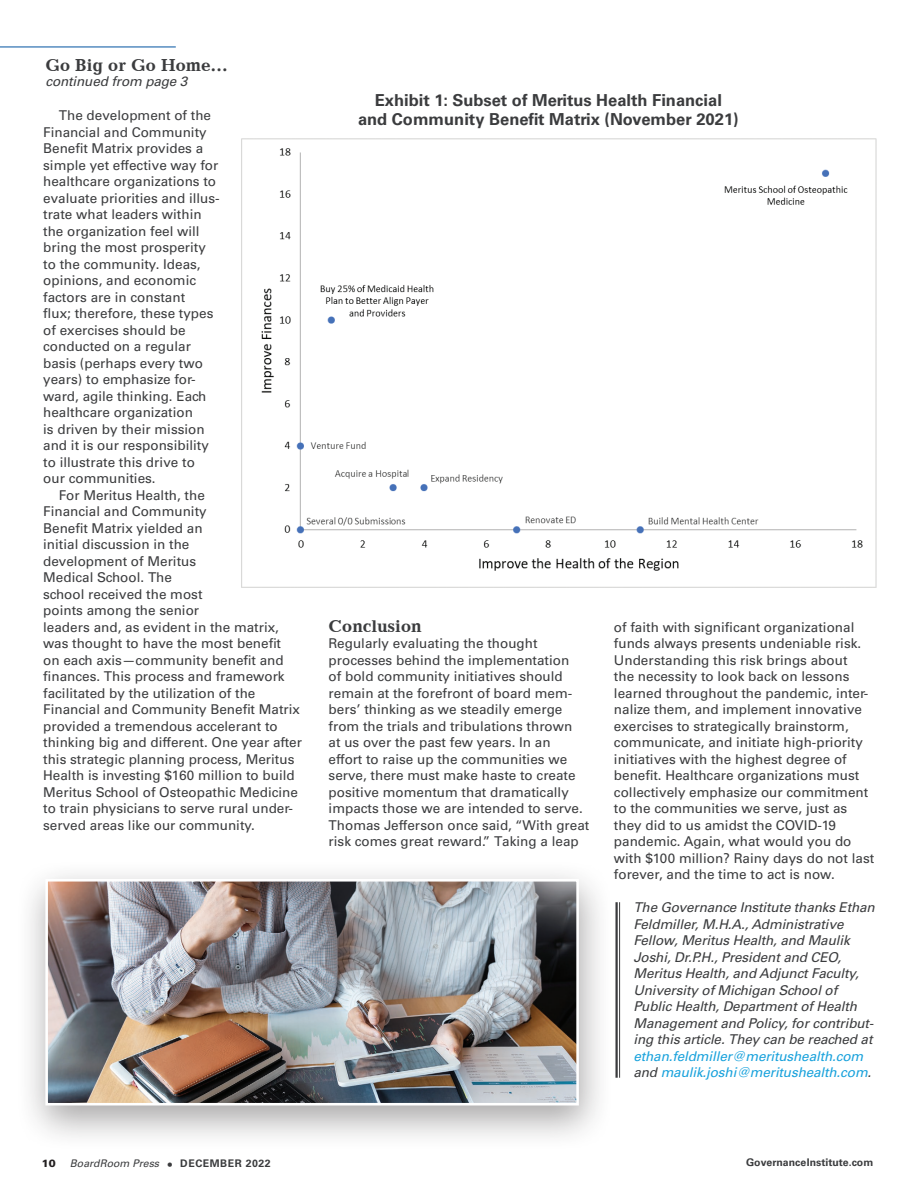
<style>
.page{position:relative;width:918px;height:1188px;background:#fff}
.page>*{position:absolute;margin:0;border:0;box-sizing:border-box;transform-origin:0 0}
.t1{font:700 17.4px "Candida LT";letter-spacing:-.01em;color:#3b3c3e}
.Exhibit_title{font:700 16.5px/19.8px "Univers LT Std";color:#3b3c3e;text-align:center}
.body{font:13.5px/16.5px "Univers LT Std";color:#3b3c3e}
.body-no-indent{font:13.5px/16.5px "Univers LT Std";color:#3b3c3e}
.Endnote{font:italic 13.5px/16.5px "Univers LT Std";letter-spacing:-.01em;color:#3b3c3e}
.body-2{font:italic 13.5px "Univers LT Std";letter-spacing:-.01em;color:#3b3c3e}
.t2{font:italic 10.5px "Univers LT Std";color:#3b3c3e}
.t3{font:700 10.5px "Univers LT Std";color:#3b3c3e}
.t4{font:900 10.5px "Univers LT Std";color:#231f20}
.s1{color:#19a2dc}
.s2{font-style:normal;font-size:12px}
.s3{font-weight:700;font-style:normal}
</style>
<div class="page">
<img style="left:241px;top:138px;width:636px;height:450px">
<hr style="left:0;top:46px;width:176px;height:1px;background:#0153a0">
<hr style="left:615px;top:902px;width:3px;height:176px;background:#3b3c3e">
<hr style="left:619px;top:902px;width:1px;height:176px;background:#3b3c3e">
<div style="left:15px;top:859px;width:599px;height:293px;background:#231f20;opacity:.4"></div>
<img style="left:49px;top:883px;width:526px;height:219px">
<div style="left:45px;top:879px;width:534px;height:227px;border:3px solid #fff"></div>
<h2 class="t1" style="left:45px;top:55px;width:184px">Go Big or Go Home…</h2>
<p class="body-2" style="left:45px;top:73px;width:144px">continued from page 3</p>
<p class="body" style="left:43px;top:107px;width:178px;text-indent:16px">The development of the<br>Financial and Community<br>Benefit Matrix provides a simple yet effective way for healthcare organizations to evaluate priorities and illus&shy;trate what leaders within the organization feel will bring the most prosperity to the community. Ideas, opinions, and economic factors are in constant<br>flux; therefore, these types of exercises should be conducted on a regular basis (perhaps every two years) to emphasize for&shy;ward, agile thinking. Each healthcare organization<br>is driven by their mission and it is our responsibility to illustrate this drive to our communities.</p>
<p class="body" style="left:43px;top:487px;width:260px;text-indent:16px">For Meritus Health, the<br>Financial and Community<br>Benefit Matrix yielded an<br>initial discussion in the<br>development of Meritus<br>Medical School. The<br>school received the most<br>points among the senior<br>leaders and, as evident in the matrix, was thought to have the most benefit<br>on each axis—community benefit and finances. This process and framework facilitated by the utilization of the Financial and Community Benefit Matrix provided a tremendous accelerant to thinking big and different. One year after this strategic planning process, Meritus Health is investing $160 million to build Meritus School of Osteopathic Medicine to train physicians to serve rural under&shy;served areas like our community.</p>
<p class="Exhibit_title" style="left:358px;top:90px;width:382px">Exhibit 1: Subset of Meritus Health Financial<br>and Community Benefit Matrix (November 2021)</p>
<h2 class="t1" style="left:329px;top:616px;width:95px">Conclusion</h2>
<p class="body-no-indent" style="left:329px;top:635px;width:262px">Regularly evaluating the thought processes behind the implementation<br>of bold community initiatives should remain at the forefront of board mem&shy;bers’ thinking as we steadily emerge from the trials and tribulations thrown<br>at us over the past few years. In an<br>effort to raise up the communities we serve, there must make haste to create positive momentum that dramatically impacts those we are intended to serve.<br>Thomas Jefferson once said, “With great risk comes great reward.” Taking a leap</p>
<p class="body-no-indent" style="left:614px;top:619px;width:262px">of faith with significant organizational funds always presents undeniable risk.<br>Understanding this risk brings about<br>the necessity to look back on lessons learned throughout the pandemic, inter&shy;nalize them, and implement innovative exercises to strategically brainstorm, communicate, and initiate high-priority initiatives with the highest degree of benefit. Healthcare organizations must collectively emphasize our commitment to the communities we serve, just as they did to us amidst the COVID-19 pandemic. Again, what would you do with $100 million? Rainy days do not last forever, and the time to act is now.</p>
<p class="Endnote" style="left:633px;top:899px;width:243px">The Governance Institute thanks Ethan Feldmiller, M.H.A., Administrative Fellow, Meritus Health, and Maulik Joshi, Dr.P.H., President and CEO, Meritus Health, and Adjunct Faculty, University of Michigan School of Public Health, Department of Health Management and Policy, for contribut&shy;ing this article. They can be reached at <span class="s1">ethan.feldmiller@meritushealth.com </span>and <span class="s1">maulik.joshi@meritushealth.com</span>.</p>
<p class="t4" style="left:42px;top:1157px;width:16px">10</p>
<p class="t2" style="left:70px;top:1158px;width:202px">BoardRoom Press <span class="s2">•</span> <span class="s3">DECEMBER 2022</span></p>
<p class="t3" style="left:746px;top:1156px;width:129px">GovernanceInstitute.com</p>
</div>
